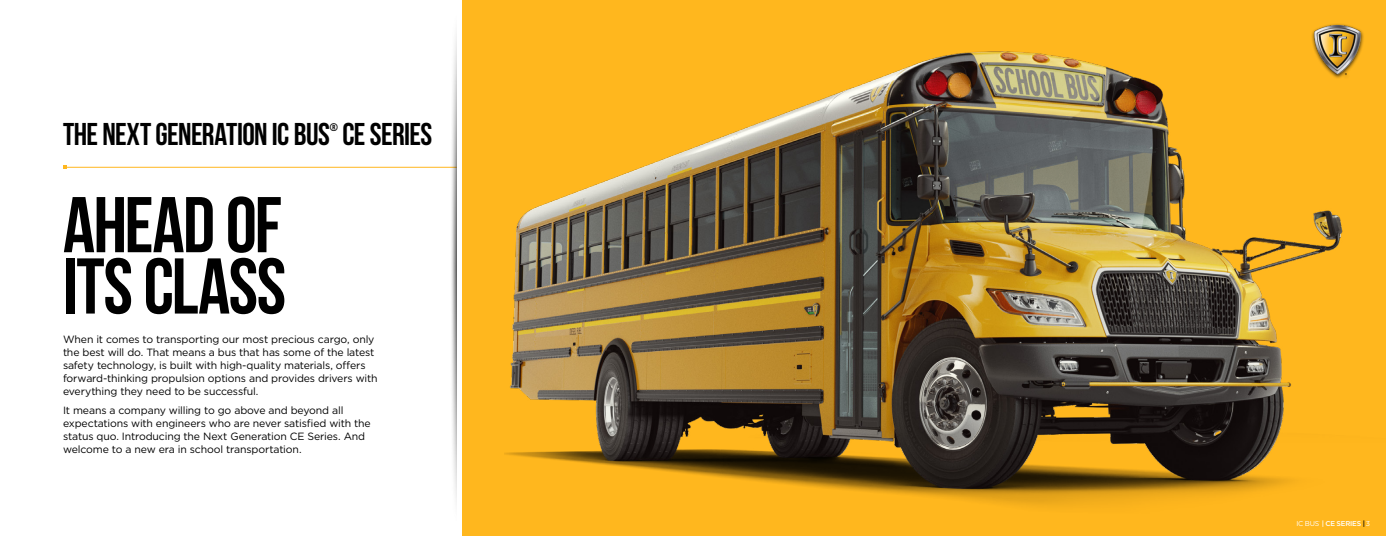
<style>
.page{position:relative;width:1386px;height:536px;background:#fff}
.page>*{position:absolute;margin:0;border:0;box-sizing:border-box;transform-origin:0 0}
.t1{font:78.75px/61.2px "Bebas Neue";letter-spacing:-.02em;color:#000}
.t2{font:31.5px "Bebas Neue";letter-spacing:-.02em;color:#000}
.t3{font:11.03px "Bebas Neue";color:#000}
.t4{font:10.5px/13.1px "Gotham";letter-spacing:-.015em;color:#000}
.t5{font:500 7px "Gotham";letter-spacing:-.025em;color:#fff}
.t6{font:2.45px "Gotham";color:#fff}
.s1{font-weight:400}
.s2{color:#000}
</style>
<div class="page">
<div style="left:462px;top:0;width:924px;height:536px;background:#ffb71e"></div>
<img style="left:504px;top:51px;width:839px;height:455px">
<img style="left:1311px;top:24px;width:53px;height:56px">
<hr style="left:65px;top:167px;width:392px;height:1px;background:#ffb71e">
<img style="left:447px;top:34px;width:10px;height:468px">
<h2 class="t2" style="left:63px;top:117px;width:371px">THE NEXT GENERATION IC BUS CE SERIES</h2>
<p class="t3" style="left:330px;top:121px;width:10px">®</p>
<h1 class="t1" style="left:63px;top:193px;width:225px">AHEAD OF<br>ITS CLASS</h1>
<p class="t4" style="left:63px;top:332px;width:316px">When it comes to transporting our most precious cargo, only the best will do. That means a bus that has some of the latest safety technology, is built with high-quality materials, offers forward-thinking propulsion options and provides drivers with everything they need to be successful.</p>
<p class="t4" style="left:63px;top:403px;width:309px">It means a company willing to go above and beyond all expectations with engineers who are never satisfied with the status quo. Introducing the Next Generation CE Series. And welcome to a new era in school transportation.</p>
<p class="t5" style="left:1296px;top:518px;width:75px"><span class="s1">IC BUS</span> | CE SERIES <span class="s2">|</span><span class="s1">3</span></p>
<p class="t6" style="left:1319px;top:520px;width:2px">®</p>
</div>
